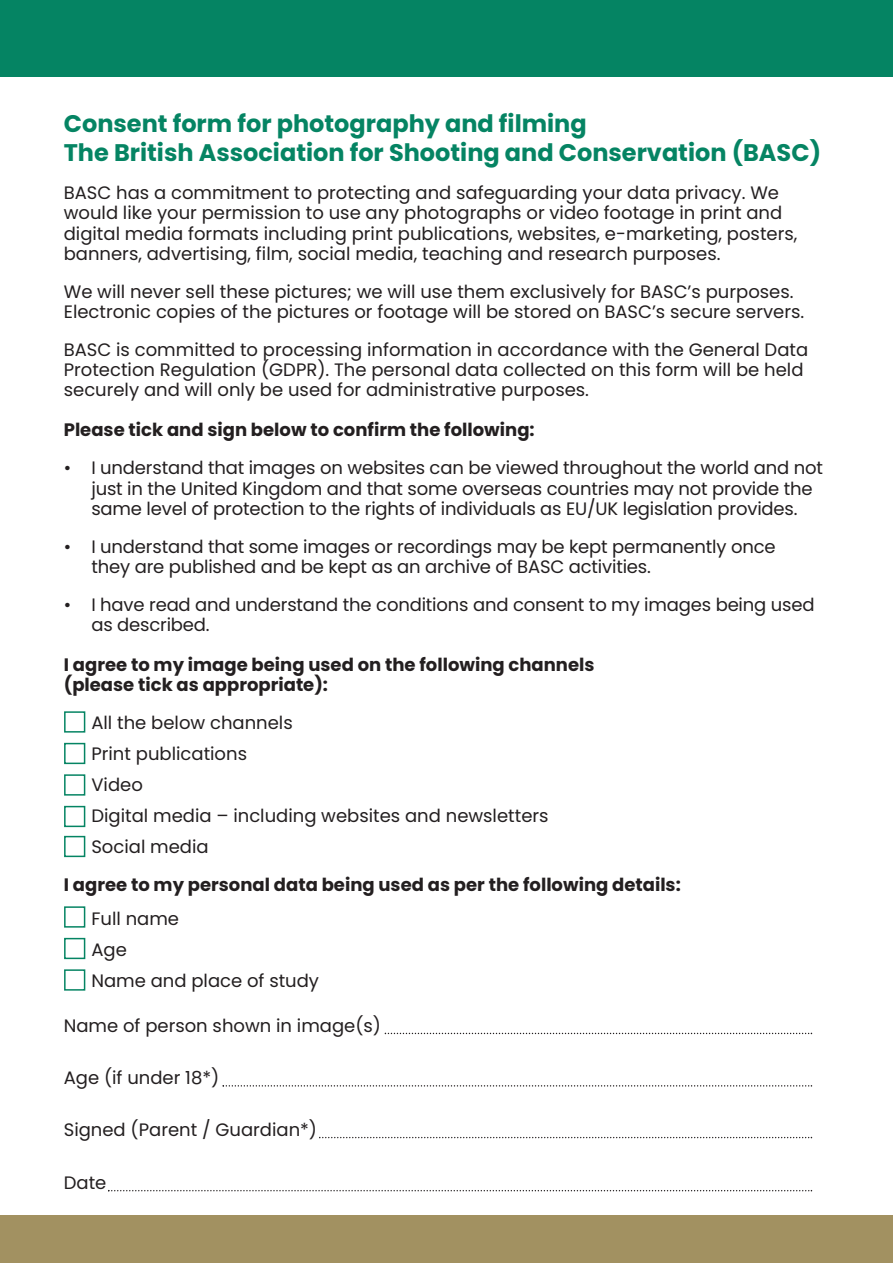
<style>
.page{position:relative;width:893px;height:1263px;background:#fff}
.page>*{position:absolute;margin:0;border:0;box-sizing:border-box;transform-origin:0 0}
.t1{font:700 24px/29.1px "Poppins";color:#058463}
.t2{font:18px/20.1px "Poppins";color:#231f20}
.t3{font:700 18px/20.1px "Poppins";color:#231f20}
</style>
<div class="page">
<div style="left:0;top:0;width:893px;height:77px;background:#058463"></div>
<div style="left:0;top:1215px;width:893px;height:48px;background:#a29161"></div>
<div style="left:64px;top:711px;width:21px;height:22px;border:2px solid #058463"></div>
<div style="left:64px;top:743px;width:21px;height:21px;border:2px solid #058463"></div>
<div style="left:64px;top:774px;width:21px;height:22px;border:2px solid #058463"></div>
<div style="left:64px;top:806px;width:21px;height:21px;border:2px solid #058463"></div>
<div style="left:64px;top:836px;width:21px;height:21px;border:2px solid #058463"></div>
<div style="left:64px;top:906px;width:21px;height:22px;border:2px solid #058463"></div>
<div style="left:64px;top:938px;width:21px;height:21px;border:2px solid #058463"></div>
<div style="left:64px;top:969px;width:21px;height:22px;border:2px solid #058463"></div>
<svg style="left:385px;top:1033px;width:427px;height:1px"></svg>
<svg style="left:223px;top:1085px;width:589px;height:1px"></svg>
<svg style="left:319px;top:1137px;width:493px;height:1px"></svg>
<svg style="left:108px;top:1190px;width:704px;height:1px"></svg>
<h1 class="t1" style="left:64px;top:109px;width:759px">Consent form for photography and filming<br>The British Association for Shooting and Conservation (BASC)</h1>
<p class="t2" style="left:64px;top:183px;width:735px">BASC has a commitment to protecting and safeguarding your data privacy. We would like your permission to use any photographs or video footage in print and digital media formats including print publications, websites, e-marketing, posters, banners, advertising, film, social media, teaching and research purposes.</p>
<p class="t2" style="left:64px;top:282px;width:742px">We will never sell these pictures; we will use them exclusively for BASC’s purposes.<br>Electronic copies of the pictures or footage will be stored on BASC’s secure servers.</p>
<p class="t2" style="left:64px;top:340px;width:746px">BASC is committed to processing information in accordance with the General Data<br>Protection Regulation (GDPR). The personal data collected on this form will be held securely and will only be used for administrative purposes.</p>
<p class="t3" style="left:64px;top:421px;width:472px">Please tick and sign below to confirm the following:</p>
<p class="t2" style="left:91px;top:458px;width:733px;text-indent:-28px">ï I understand that images on websites can be viewed throughout the world and not just in the United Kingdom and that some overseas countries may not provide the same level of protection to the rights of individuals as EU/UK legislation provides.</p>
<p class="t2" style="left:91px;top:537px;width:686px;text-indent:-28px">ï I understand that some images or recordings may be kept permanently once they are published and be kept as an archive of BASC activities.</p>
<p class="t2" style="left:91px;top:595px;width:725px;text-indent:-28px">ï I have read and understand the conditions and consent to my images being used as described.</p>
<p class="t3" style="left:64px;top:655px;width:532px">I agree to my image being used on the following channels (please tick as appropriate):</p>
<p class="t2" style="left:91px;top:707px;width:459px;line-height:31.2px">All the below channels<br>Print publications<br>Video<br>Digital media – including websites and newsletters<br>Social media</p>
<p class="t3" style="left:64px;top:875px;width:618px">I agree to my personal data being used as per the following details:</p>
<p class="t2" style="left:91px;top:903px;width:229px;line-height:31.2px">Full name<br>Age<br>Name and place of study</p>
<p class="t2" style="left:64px;top:1016px;width:319px">Name of person shown in image(s)</p>
<p class="t2" style="left:64px;top:1068px;width:157px">Age (if under 18*)</p>
<p class="t2" style="left:64px;top:1120px;width:255px">Signed (Parent / Guardian*)</p>
<p class="t2" style="left:64px;top:1172px;width:44px">Date</p>
</div>
